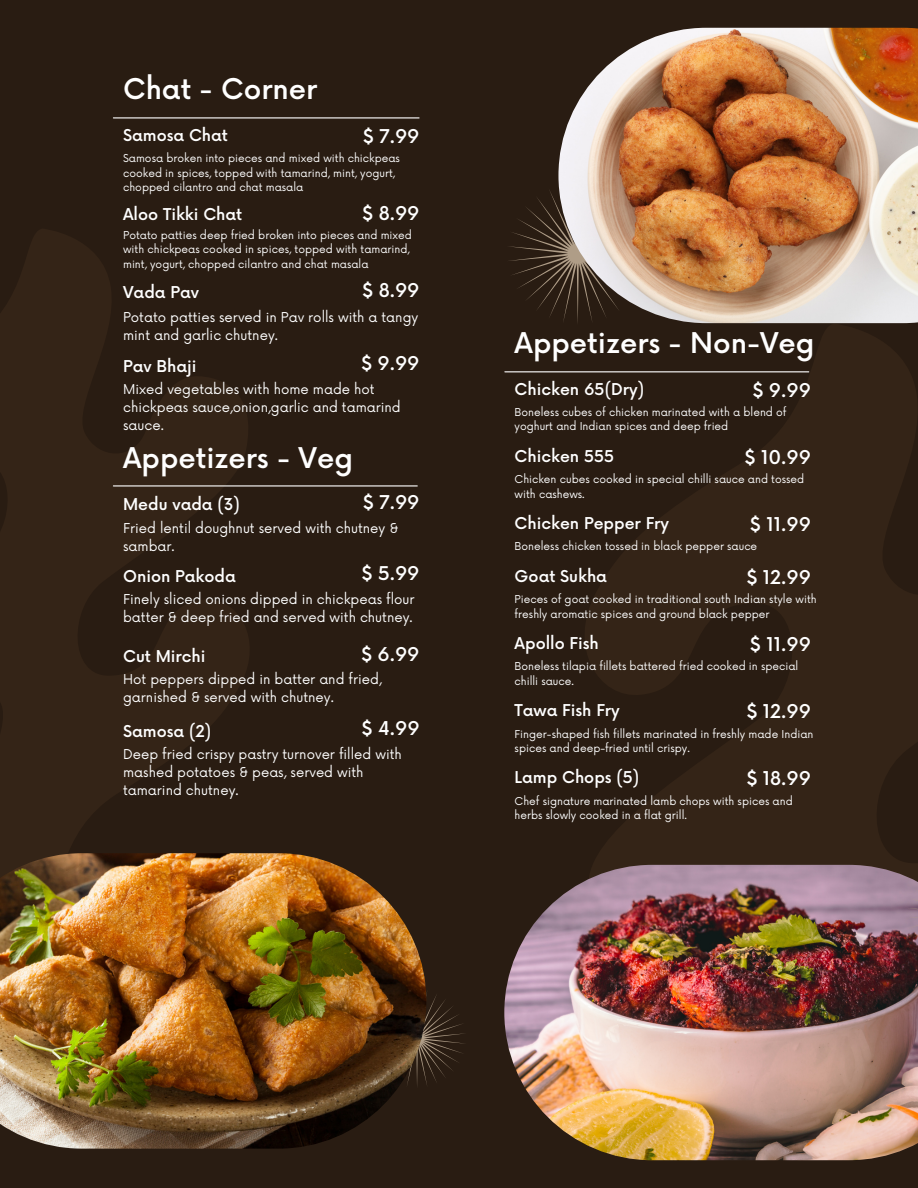
<style>
.page{position:relative;width:918px;height:1188px;background:#291c12}
.page>*{position:absolute;margin:0;border:0;box-sizing:border-box;transform-origin:0 0}
.t1{font:500 27.9px "Now";color:#fff}
.t2{font:500 18.6px "Now";color:#fff}
.t3{font:500 15.9px "Now";color:#fff}
.t4{font:13.2px/17.9px "Now";color:#fff}
.t5{font:10.65px/14.1px "Now";color:#fff}
</style>
<div class="page">
<svg style="left:0;top:229px;width:249px;height:624px;fill:#342417"></svg>
<hr style="left:113px;top:117px;width:306px;height:1px;background:#fff">
<hr style="left:505px;top:371px;width:304px;height:1px;background:#fff">
<svg style="left:509px;top:190px;width:49px;height:127px"></svg>
<svg style="left:585px;top:324px;width:333px;height:541px;fill:#342417"></svg>
<img style="left:558px;top:28px;width:360px;height:295px">
<svg style="left:426px;top:992px;width:38px;height:93px"></svg>
<img style="left:0;top:853px;width:426px;height:295px">
<img style="left:504px;top:865px;width:414px;height:295px">
<svg style="left:906px;top:863px;width:12px;height:100px"></svg>
<hr style="left:113px;top:485px;width:304px;height:2px;background:#fff">
<p class="t1" style="left:123px;top:74px;width:195px">Chat - Corner</p>
<p class="t3" style="left:123px;top:127px;width:106px">Samosa Chat</p>
<p class="t5" style="left:123px;top:152px;width:278px">Samosa broken into pieces and mixed with chickpeas cooked in spices, topped with tamarind, mint, yogurt, chopped cilantro and chat masala</p>
<p class="t2" style="left:363px;top:126px;width:58px">$ 7.99</p>
<p class="t2" style="left:363px;top:203px;width:59px">$ 8.99</p>
<p class="t3" style="left:123px;top:206px;width:121px">Aloo Tikki Chat</p>
<p class="t5" style="left:123px;top:229px;width:290px">Potato patties deep fried broken into pieces and mixed with chickpeas cooked in spices, topped with tamarind, mint, yogurt, chopped cilantro and chat masala</p>
<p class="t2" style="left:363px;top:280px;width:59px">$ 8.99</p>
<p class="t3" style="left:123px;top:284px;width:77px">Vada Pav</p>
<p class="t4" style="left:123px;top:309px;width:297px">Potato patties served in Pav rolls with a tangy mint and garlic chutney.</p>
<p class="t2" style="left:361px;top:353px;width:60px">$ 9.99</p>
<p class="t3" style="left:123px;top:357px;width:75px">Pav Bhaji</p>
<p class="t4" style="left:123px;top:381px;width:279px">Mixed vegetables with home made hot chickpeas sauce,onion,garlic and tamarind sauce.</p>
<p class="t1" style="left:123px;top:443px;width:231px">Appetizers - Veg</p>
<p class="t3" style="left:123px;top:496px;width:118px">Medu vada (3)</p>
<p class="t2" style="left:363px;top:492px;width:58px">$ 7.99</p>
<p class="t4" style="left:123px;top:520px;width:277px">Fried lentil doughnut served with chutney &amp; sambar.</p>
<p class="t3" style="left:123px;top:567px;width:114px">Onion Pakoda</p>
<p class="t2" style="left:362px;top:564px;width:59px">$ 5.99</p>
<p class="t4" style="left:123px;top:591px;width:293px">Finely sliced onions dipped in chickpeas flour batter &amp; deep fried and served with chutney.</p>
<p class="t3" style="left:123px;top:648px;width:84px">Cut Mirchi</p>
<p class="t2" style="left:361px;top:644px;width:60px">$ 6.99</p>
<p class="t4" style="left:123px;top:671px;width:260px">Hot peppers dipped in batter and fried, garnished &amp; served with chutney.</p>
<p class="t3" style="left:123px;top:722px;width:90px">Samosa (2)</p>
<p class="t2" style="left:362px;top:719px;width:59px">$ 4.99</p>
<p class="t4" style="left:123px;top:746px;width:280px">Deep fried crispy pastry turnover filled with mashed potatoes &amp; peas, served with tamarind chutney.</p>
<p class="t1" style="left:515px;top:328px;width:301px">Appetizers - Non-Veg</p>
<p class="t3" style="left:515px;top:381px;width:131px">Chicken 65(Dry)</p>
<p class="t5" style="left:515px;top:406px;width:274px">Boneless cubes of chicken marinated with a blend of yoghurt and Indian spices and deep fried</p>
<p class="t2" style="left:753px;top:380px;width:60px">$ 9.99</p>
<p class="t3" style="left:515px;top:448px;width:101px">Chicken 555</p>
<p class="t5" style="left:515px;top:473px;width:291px">Chicken cubes cooked in special chilli sauce and tossed with cashews.</p>
<p class="t2" style="left:745px;top:447px;width:68px">$ 10.99</p>
<p class="t3" style="left:515px;top:515px;width:156px">Chicken Pepper Fry</p>
<p class="t5" style="left:515px;top:540px;width:244px">Boneless chicken tossed in black pepper sauce</p>
<p class="t2" style="left:750px;top:514px;width:62px">$ 11.99</p>
<p class="t3" style="left:515px;top:568px;width:94px">Goat Sukha</p>
<p class="t5" style="left:515px;top:593px;width:304px">Pieces of goat cooked in traditional south Indian style with freshly aromatic spices and ground black pepper</p>
<p class="t2" style="left:747px;top:567px;width:66px">$ 12.99</p>
<p class="t3" style="left:515px;top:635px;width:86px">Apollo Fish</p>
<p class="t5" style="left:515px;top:660px;width:285px">Boneless tilapia fillets battered fried cooked in special chilli sauce.</p>
<p class="t2" style="left:750px;top:634px;width:62px">$ 11.99</p>
<p class="t3" style="left:515px;top:702px;width:107px">Tawa Fish Fry</p>
<p class="t5" style="left:515px;top:727px;width:300px">Finger-shaped fish fillets marinated in freshly made Indian spices and deep-fried until crispy.</p>
<p class="t2" style="left:747px;top:701px;width:66px">$ 12.99</p>
<p class="t3" style="left:515px;top:769px;width:126px">Lamp Chops (5)</p>
<p class="t5" style="left:515px;top:794px;width:280px">Chef signature marinated lamb chops with spices and herbs slowly cooked in a flat grill.</p>
<p class="t2" style="left:747px;top:768px;width:66px">$ 18.99</p>
</div>
